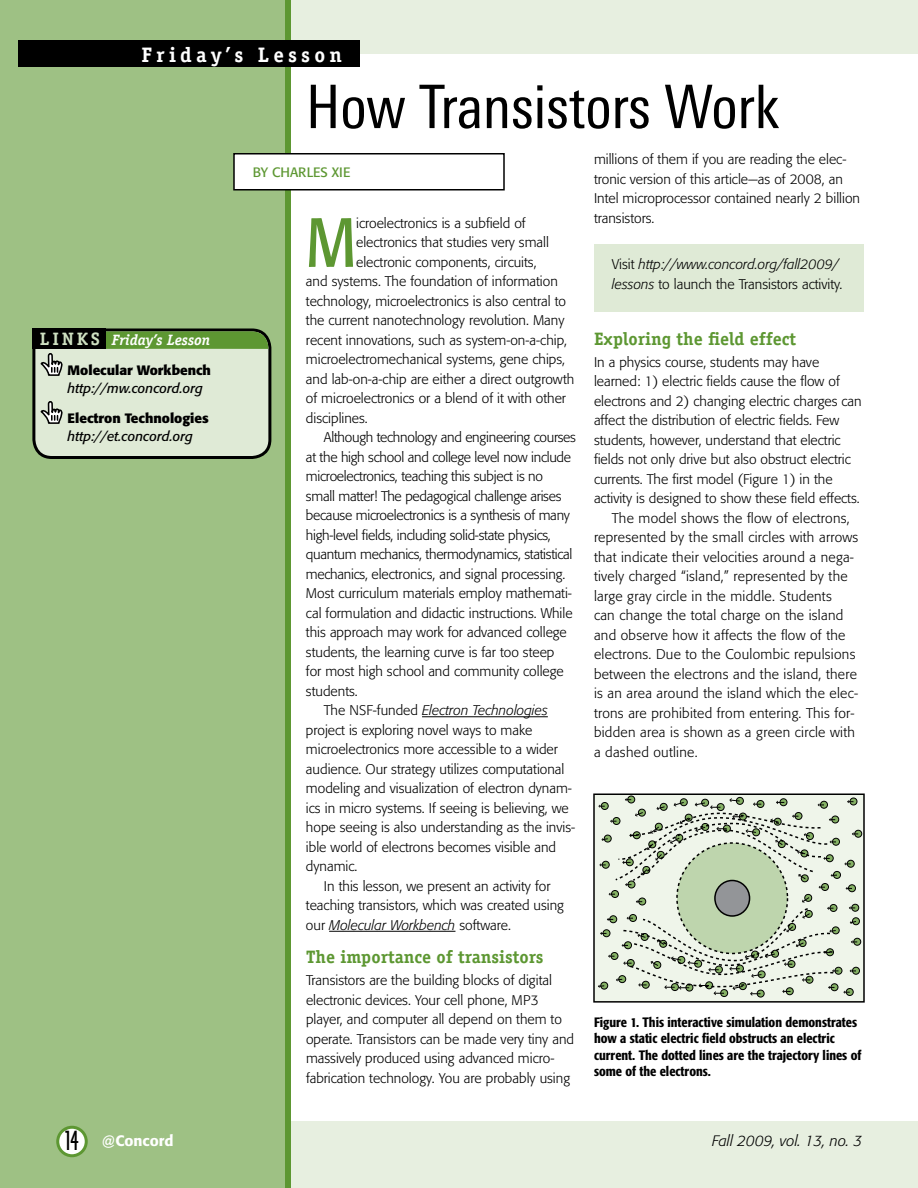
<style>
.page{position:relative;width:918px;height:1188px;background:#e7efe0}
.page>*{position:absolute;margin:0;border:0;box-sizing:border-box;transform-origin:0 0}
.t1{font:condensed 68.85px "Formata";color:#5d9732}
.t2{font:condensed 60px "Linotype Univers";letter-spacing:-.005em;color:#000}
.t3{font:700 21px "Officina Serif";letter-spacing:.2em;color:#fff}
.t4{font:700 18px "Officina Serif";color:#5d9732}
.t5{font:italic 300 15px "Formata";color:#000}
.t6{font:italic 700 15px "Officina Serif";color:#fff}
.t7{font:500 15px "Formata";color:#fff}
.t8{font:300 13.8px/19.5px "Formata";color:#000}
.t9{font:300 13.8px "Formata";letter-spacing:.02em;color:#000}
.t10{font:300 13.8px "Formata";letter-spacing:-.02em;color:#000}
.t11{font:italic 300 13.8px/19.5px "Formata";color:#000}
.t12{font:500 condensed 13.5px/16.5px "Formata";color:#000}
.t13{font:italic 13.5px "Formata";color:#000}
.t14{font:700 13.5px "Formata";color:#000}
.t15{font:13.5px "Formata";color:#5d9732}
.s1{font-style:normal;font-size:18px;color:#cee0c1}
.s2{font-style:normal}
.s3{font-family:"Industria Solid";font-weight:400;font-size:27px;color:#000}
</style>
<div class="page">
<div style="left:234px;top:54px;width:684px;height:1067px;background:#fff"></div>
<div style="left:594px;top:244px;width:270px;height:68px;background:#dfead6"></div>
<div style="left:0;top:0;width:291px;height:1188px;background:#9ec184"></div>
<div style="left:58px;top:1127px;width:28px;height:29px;background:#fff;border-radius:50%"></div>
<div style="left:56px;top:1126px;width:32px;height:31px;border:3px solid #5d9732;border-radius:50%"></div>
<hr style="left:422px;top:716px;width:126px;height:1px;background:#000">
<hr style="left:329px;top:931px;width:126px;height:1px;background:#000">
<div style="left:18px;top:40px;width:342px;height:28px;background:#000"></div>
<div style="left:234px;top:154px;width:270px;height:36px;background:#fff"></div>
<div style="left:233px;top:153px;width:272px;height:37px;border:2px solid #000"></div>
<div style="left:34px;top:330px;width:236px;height:128px;background:#dfead6;border-radius:18px"></div>
<div style="left:32px;top:328px;width:239px;height:131px;border:3px solid #000;border-radius:18px"></div>
<svg style="left:106px;top:331px;width:162px;height:18px;background:#5d9534"></svg>
<div style="left:32px;top:329px;width:74px;height:20px;background:#000"></div>
<svg style="left:40px;top:353px;width:22px;height:22px"></svg>
<svg style="left:40px;top:401px;width:22px;height:22px"></svg>
<div style="left:594px;top:794px;width:270px;height:208px;background:#eff5ea"></div>
<div style="left:757px;top:990px;width:8px;height:7px;border:1px solid #000;border-radius:50%"></div>
<div style="left:720px;top:989px;width:8px;height:8px;border:1px solid #000;border-radius:50%"></div>
<div style="left:854px;top:830px;width:8px;height:8px;border:1px solid #000;border-radius:50%"></div>
<div style="left:851px;top:904px;width:8px;height:8px;border:1px solid #000;border-radius:50%"></div>
<div style="left:852px;top:917px;width:8px;height:8px;border:1px solid #000;border-radius:3px"></div>
<div style="left:854px;top:938px;width:7px;height:7px;background:#85b165;border-radius:50%"></div>
<div style="left:853px;top:938px;width:8px;height:8px;border:1px solid #000;border-radius:50%"></div>
<div style="left:852px;top:967px;width:8px;height:8px;border:1px solid #000;border-radius:50%"></div>
<svg style="left:598px;top:797px;width:260px;height:199px"></svg>
<div style="left:593px;top:794px;width:272px;height:209px;border:2px solid #000"></div>
<h3 class="t3" style="left:142px;top:42px;width:202px">Friday’s Lesson</h3>
<p class="t6" style="left:40px;top:331px;width:172px"><span class="s1">L i n ks</span> Friday’s Lesson</p>
<p class="t14" style="left:68px;top:362px;width:145px">Molecular Workbench</p>
<p class="t13" style="left:68px;top:381px;width:137px">http://mw.concord.org</p>
<p class="t14" style="left:68px;top:410px;width:143px">Electron Technologies</p>
<p class="t13" style="left:68px;top:429px;width:127px">http://et.concord.org</p>
<h2 class="t2" style="left:306px;top:72px;width:475px">How Transistors Work</h2>
<p class="t15" style="left:253px;top:164px;width:99px">BY CHARLES XIE</p>
<h1 class="t1" style="left:306px;top:202px;width:52px">M</h1>
<p class="t8" style="left:356px;top:213px;width:171px">icroelectronics is a subfield of</p>
<p class="t8" style="left:356px;top:233px;width:194px">electronics that studies very small</p>
<p class="t8" style="left:356px;top:252px;width:182px">electronic components, circuits,</p>
<p class="t8" style="left:306px;top:272px;width:253px">and systems. The foundation of information</p>
<p class="t8" style="left:306px;top:291px;width:261px">technology, microelectronics is also central to</p>
<p class="t8" style="left:306px;top:311px;width:260px">the current nanotechnology revolution. Many</p>
<p class="t8" style="left:306px;top:330px;width:263px">recent innovations, such as system-on-a-chip,</p>
<p class="t8" style="left:306px;top:350px;width:261px">microelectromechanical systems, gene chips,</p>
<p class="t8" style="left:306px;top:369px;width:270px">and lab-on-a-chip are either a direct outgrowth</p>
<p class="t8" style="left:306px;top:389px;width:261px">of microelectronics or a blend of it with other</p>
<p class="t8" style="left:306px;top:408px;width:63px">disciplines.</p>
<p class="t10" style="left:324px;top:429px;width:254px">Although technology and engineering courses</p>
<p class="t10" style="left:306px;top:449px;width:267px">at the high school and college level now include</p>
<p class="t10" style="left:306px;top:468px;width:239px">microelectronics, teaching this subject is no</p>
<p class="t10" style="left:306px;top:488px;width:257px">small matter! The pedagogical challenge arises</p>
<p class="t10" style="left:306px;top:507px;width:265px">because microelectronics is a synthesis of many</p>
<p class="t10" style="left:306px;top:527px;width:246px">high-level fields, including solid-state physics,</p>
<p class="t10" style="left:306px;top:546px;width:268px">quantum mechanics, thermodynamics, statistical</p>
<p class="t8" style="left:306px;top:564px;width:261px">mechanics, electronics, and signal processing.</p>
<p class="t8" style="left:306px;top:584px;width:268px">Most curriculum materials employ mathemati-</p>
<p class="t8" style="left:306px;top:603px;width:268px">cal formulation and didactic instructions. While</p>
<p class="t8" style="left:306px;top:623px;width:262px">this approach may work for advanced college</p>
<p class="t8" style="left:306px;top:642px;width:250px">students, the learning curve is far too steep</p>
<p class="t8" style="left:306px;top:662px;width:259px">for most high school and community college</p>
<p class="t8" style="left:306px;top:681px;width:53px">students.</p>
<p class="t11" style="left:324px;top:701px;width:225px"><span class="s2">The NSF-funded</span> Electron Technologies</p>
<p class="t8" style="left:306px;top:720px;width:228px">project is exploring novel ways to make</p>
<p class="t8" style="left:306px;top:740px;width:253px">microelectronics more accessible to a wider</p>
<p class="t8" style="left:306px;top:759px;width:260px">audience. Our strategy utilizes computational</p>
<p class="t8" style="left:306px;top:779px;width:268px">modeling and visualization of electron dynam-</p>
<p class="t8" style="left:306px;top:798px;width:264px">ics in micro systems. If seeing is believing, we</p>
<p class="t8" style="left:306px;top:818px;width:271px">hope seeing is also understanding as the invis-</p>
<p class="t8" style="left:306px;top:837px;width:252px">ible world of electrons becomes visible and</p>
<p class="t8" style="left:306px;top:857px;width:53px">dynamic.</p>
<p class="t8" style="left:324px;top:876px;width:228px">In this lesson, we present an activity for</p>
<p class="t8" style="left:306px;top:896px;width:259px">teaching transistors, which was created using</p>
<p class="t11" style="left:306px;top:915px;width:207px"><span class="s2">our</span> Molecular Workbench <span class="s2">software.</span></p>
<h3 class="t4" style="left:306px;top:946px;width:239px">The importance of transistors</h3>
<p class="t8" style="left:306px;top:971px;width:270px">Transistors are the building blocks of digital electronic devices. Your cell phone, MP3 player, and computer all depend on them to operate. Transistors can be made very tiny and massively produced using advanced micro&shy;fabrication technology. You are probably using</p>
<p class="t8" style="left:594px;top:150px;width:268px">millions of them if you are reading the elec&shy;tronic version of this article—as of 2008, an Intel microprocessor contained nearly 2 billion transistors.</p>
<p class="t11" style="left:612px;top:255px;width:232px"><span class="s2">Visit</span> http://www.concord.org/fall2009/ lessons <span class="s2">to launch the Transistors activity.</span></p>
<h3 class="t4" style="left:594px;top:327px;width:204px">Exploring the field effect</h3>
<p class="t8" style="left:594px;top:353px;width:227px">In a physics course, students may have</p>
<p class="t8" style="left:594px;top:372px;width:247px">learned: 1) electric fields cause the flow of</p>
<p class="t8" style="left:594px;top:392px;width:269px">electrons and 2) changing electric charges can</p>
<p class="t8" style="left:594px;top:411px;width:247px">affect the distribution of electric fields. Few</p>
<p class="t8" style="left:594px;top:431px;width:248px">students, however, understand that electric</p>
<p class="t8" style="left:594px;top:450px;width:258px">fields not only drive but also obstruct electric</p>
<p class="t8" style="left:594px;top:470px;width:240px">currents. The first model (Figure 1) in the</p>
<p class="t8" style="left:594px;top:489px;width:267px">activity is designed to show these field effects.</p>
<p class="t9" style="left:612px;top:510px;width:239px">The model shows the flow of electrons,</p>
<p class="t9" style="left:594px;top:530px;width:266px">represented by the small circles with arrows</p>
<p class="t9" style="left:594px;top:549px;width:262px">that indicate their velocities around a nega-</p>
<p class="t9" style="left:594px;top:569px;width:255px">tively charged “island,” represented by the</p>
<p class="t9" style="left:594px;top:588px;width:239px">large gray circle in the middle. Students</p>
<p class="t9" style="left:594px;top:608px;width:251px">can change the total charge on the island</p>
<p class="t9" style="left:594px;top:627px;width:253px">and observe how it affects the flow of the</p>
<p class="t9" style="left:594px;top:647px;width:263px">electrons. Due to the Coulombic repulsions</p>
<p class="t9" style="left:594px;top:666px;width:264px">between the electrons and the island, there</p>
<p class="t9" style="left:594px;top:685px;width:266px">is an area around the island which the elec-</p>
<p class="t9" style="left:594px;top:705px;width:262px">trons are prohibited from entering. This for-</p>
<p class="t9" style="left:594px;top:724px;width:262px">bidden area is shown as a green circle with</p>
<p class="t9" style="left:594px;top:744px;width:105px">a dashed outline.</p>
<p class="t12" style="left:594px;top:1013px;width:269px">Figure 1. This interactive simulation demonstrates how a static electric field obstructs an electric current. The dotted lines are the trajectory lines of some of the electrons.</p>
<p class="t7" style="left:65px;top:1131px;width:110px"><span class="s3">14</span> @Concord</p>
<p class="t5" style="left:712px;top:1132px;width:152px">Fall 2009, vol. 13, no. 3</p>
</div>
